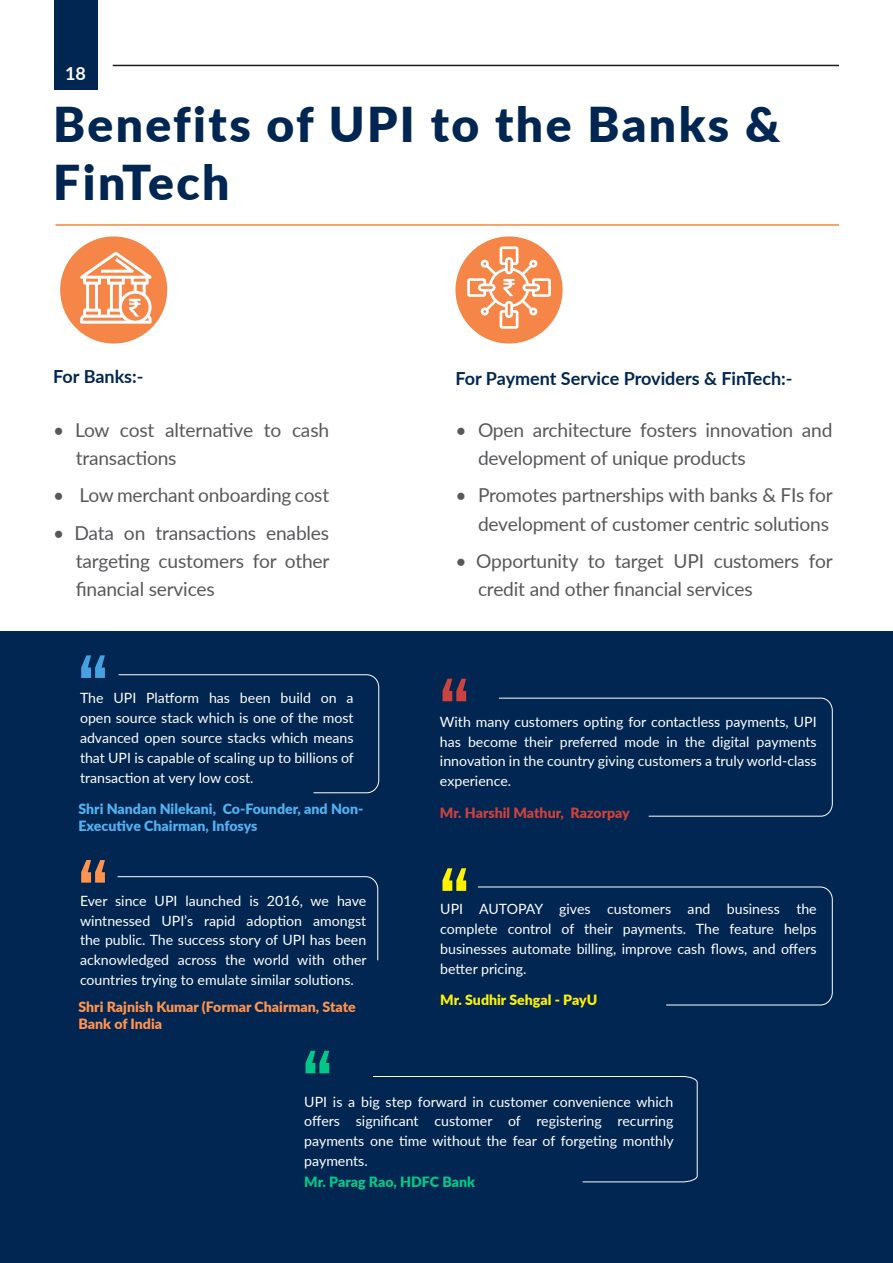
<style>
.page{position:relative;width:893px;height:1263px;background:#fff}
.page>*{position:absolute;margin:0;border:0;box-sizing:border-box;transform-origin:0 0}
.t1{font:93.6px "League Gothic";color:#45a2e0}
.t2{font:93.6px "League Gothic";color:#ff934f}
.t3{font:93.6px "League Gothic";color:#00c888}
.t4{font:93.6px "League Gothic";color:#cc423e}
.t5{font:93.6px "League Gothic";color:#fff100}
.t6{font:900 48px/57.6px "Lato";letter-spacing:.05em;color:#002651}
.t7{font:19.2px/28.5px "Lato";letter-spacing:-.01em;color:#57585b}
.t8{font:700 18px "Lato";color:#002651}
.t9{font:700 18px "Lato";color:#fff}
.t10{font:14.1px/19.8px "Lato";color:#fff;text-align:justify}
.t11{font:900 14.1px/17px "Lato";color:#52b1f1}
.t12{font:900 14.1px/17px "Lato";color:#ff934f}
.t13{font:900 14.1px "Lato";color:#cc423e}
.t14{font:900 14.1px "Lato";color:#00c888}
.t15{font:900 14.1px "Lato";color:#fff100}
</style>
<div class="page">
<div style="left:54px;top:0;width:43px;height:89px;background:#002651"></div>
<hr style="left:113px;top:65px;width:726px;height:1px;background:#1d1d1c">
<div style="left:60px;top:236px;width:107px;height:108px;background:#f58647;border-radius:50%"></div>
<svg style="left:80px;top:252px;width:73px;height:72px"></svg>
<div style="left:455px;top:236px;width:108px;height:108px;background:#f58647;border-radius:50%"></div>
<svg style="left:467px;top:246px;width:84px;height:83px"></svg>
<div style="left:0;top:631px;width:893px;height:632px;background:#002651"></div>
<svg style="left:119px;top:674px;width:260px;height:119px"></svg>
<svg style="left:373px;top:1076px;width:325px;height:106px"></svg>
<svg style="left:118px;top:876px;width:260px;height:84px"></svg>
<svg style="left:499px;top:698px;width:334px;height:118px"></svg>
<svg style="left:478px;top:887px;width:355px;height:118px"></svg>
<hr style="left:56px;top:224px;width:783px;height:2px;background:#f58647">
<p class="t9" style="left:65px;top:61px;width:22px">18</p>
<h2 class="t6" style="left:53px;top:94px;width:728px">Benefits of UPI to the Banks &amp;<br>FinTech</h2>
<p class="t8" style="left:53px;top:363px;width:92px">For Banks:-</p>
<p class="t8" style="left:455px;top:365px;width:339px">For Payment Service Providers &amp; FinTech:-</p>
<h3 class="t7" style="left:76px;top:415px;width:255px;text-indent:-23px">• Low cost alternative to cash transactions</h3>
<h3 class="t7" style="left:53px;top:480px;width:277px">• Low merchant onboarding cost</h3>
<h3 class="t7" style="left:76px;top:517px;width:255px;text-align:justify;text-indent:-23px">• Data on transactions enables targeting customers for other financial services</h3>
<h1 class="t1" style="left:79px;top:635px;width:30px">“</h1>
<p class="t10" style="left:80px;top:688px;width:275px">The UPI Platform has been build on a open source stack which is one of the most advanced open source stacks which means that UPI is capable of scaling up to billions of transaction at very low cost.</p>
<p class="t11" style="left:78px;top:800px;width:286px">Shri Nandan Nilekani, Co-Founder, and Non-<br>Executive Chairman, Infosys</p>
<h1 class="t2" style="left:79px;top:840px;width:30px">“</h1>
<p class="t10" style="left:80px;top:890px;width:288px">Ever since UPI launched is 2016, we have wintnessed UPI’s rapid adoption amongst the public. The success story of UPI has been acknowledged across the world with other countries trying to emulate similar solutions.</p>
<p class="t12" style="left:78px;top:998px;width:279px">Shri Rajnish Kumar (Formar Chairman, State<br>Bank of India</p>
<h1 class="t3" style="left:303px;top:1030px;width:30px">“</h1>
<h3 class="t7" style="left:478px;top:415px;width:356px;text-indent:-23px">• Open architecture fosters innovation and development of unique products</h3>
<h3 class="t7" style="left:455px;top:480px;width:379px;text-align:right">• Promotes partnerships with banks &amp; FIs for development of customer centric solutions</h3>
<h3 class="t7" style="left:478px;top:546px;width:356px;text-indent:-23px">• Opportunity to target UPI customers for credit and other financial services</h3>
<h1 class="t4" style="left:440px;top:658px;width:30px">“</h1>
<p class="t10" style="left:440px;top:711px;width:378px">With many customers opting for contactless payments, UPI has become their preferred mode in the digital payments innovation in the country giving customers a truly world-class experience.</p>
<p class="t13" style="left:440px;top:802px;width:191px">Mr. Harshil Mathur, Razorpay</p>
<h1 class="t5" style="left:440px;top:848px;width:30px">“</h1>
<p class="t10" style="left:440px;top:898px;width:378px">UPI AUTOPAY gives customers and business the complete control of their payments. The feature helps businesses automate billing, improve cash flows, and offers better pricing.</p>
<p class="t15" style="left:440px;top:989px;width:159px">Mr. Sudhir Sehgal - PayU</p>
<p class="t10" style="left:304px;top:1091px;width:371px">UPI is a big step forward in customer convenience which offers significant customer of registering recurring payments one time without the fear of forgeting monthly payments.</p>
<p class="t14" style="left:304px;top:1171px;width:172px">Mr. Parag Rao, HDFC Bank</p>
</div>
